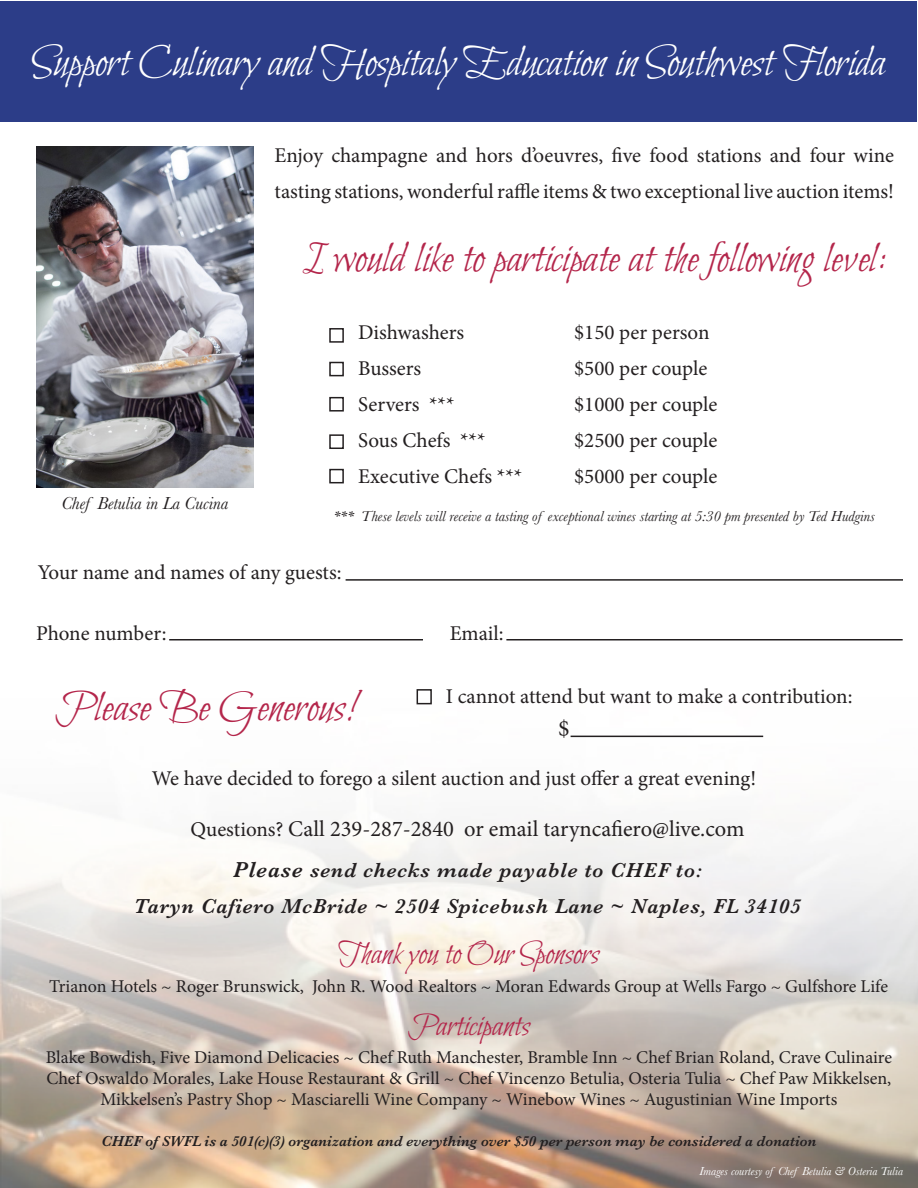
<style>
.page{position:relative;width:918px;height:1188px;background:#fff}
.page>*{position:absolute;margin:0;border:0;box-sizing:border-box;transform-origin:0 0}
.t1{font:45px "Bilbo Swash Caps";color:#b4264b}
.t2{font:45px "Bilbo Swash Caps";color:#fff}
.t3{font:33px "Bilbo Swash Caps";color:#b4264b}
.t4{font:24px "Minion Pro";color:#231f20}
.t5{font:22.5px "Minion Pro";color:#231f20}
.t6{font:21px/36px "Minion Pro";letter-spacing:-.005em;color:#231f20}
.t7{font:italic 600 21px "Baskerville";letter-spacing:.04em;color:#231f20}
.t8{font:18px/21px "Minion Pro";letter-spacing:-.005em;color:#231f20;text-align:center}
.t9{font:italic 18px "Baskerville";color:#231f20}
.t10{font:italic 15px "Baskerville";color:#231f20}
.t11{font:italic 600 15px "Baskerville";color:#231f20}
.t12{font:italic 12px "Baskerville";color:#fff}
.s1{font-size:21px}
.s2{font-size:22.5px}
</style>
<div class="page">
<img style="left:0;top:640px;width:918px;height:548px">
<div style="left:1px;top:1px;width:916px;height:121px;background:#2c3d88"></div>
<img style="left:36px;top:147px;width:218px;height:341px">
<div style="left:329px;top:328px;width:15px;height:15px;border:2px solid #231f20"></div>
<div style="left:329px;top:362px;width:15px;height:14px;border:2px solid #231f20"></div>
<div style="left:329px;top:397px;width:15px;height:15px;border:2px solid #231f20"></div>
<div style="left:329px;top:434px;width:15px;height:15px;border:2px solid #231f20"></div>
<div style="left:329px;top:469px;width:15px;height:14px;border:2px solid #231f20"></div>
<hr style="left:346px;top:579px;width:557px;height:2px;background:#231f20">
<hr style="left:571px;top:736px;width:192px;height:1px;background:#231f20">
<hr style="left:169px;top:639px;width:254px;height:1px;background:#231f20">
<hr style="left:506px;top:639px;width:397px;height:1px;background:#231f20">
<div style="left:417px;top:689px;width:15px;height:15px;border:2px solid #231f20"></div>
<p class="t2" style="left:33px;top:37px;width:854px">Support Culinary and Hospitaly Education in Southwest Florida</p>
<p class="t6" style="left:274px;top:138px;width:621px">Enjoy champagne and hors d’oeuvres, five food stations and four wine tasting stations, wonderful raffle items &amp; two exceptional live auction items!</p>
<p class="t9" style="left:61px;top:492px;width:169px">Chef Betulia in La Cucina</p>
<p class="t1" style="left:303px;top:233px;width:584px">I would like to participate at the following level:</p>
<p class="t6" style="left:358px;top:315px;width:107px">Dishwashers</p>
<p class="t6" style="left:574px;top:315px;width:137px">$150 per person</p>
<p class="t6" style="left:358px;top:351px;width:65px">Bussers</p>
<p class="t6" style="left:574px;top:351px;width:135px">$500 per couple</p>
<p class="t6" style="left:358px;top:387px;width:98px">Servers ***</p>
<p class="t6" style="left:574px;top:387px;width:145px">$1000 per couple</p>
<p class="t6" style="left:358px;top:423px;width:129px">Sous Chefs ***</p>
<p class="t6" style="left:574px;top:423px;width:145px">$2500 per couple</p>
<p class="t6" style="left:358px;top:459px;width:166px">Executive Chefs ***</p>
<p class="t6" style="left:574px;top:459px;width:145px">$5000 per couple</p>
<p class="t10" style="left:333px;top:507px;width:543px">*** These levels will receive a tasting of exceptional wines starting at 5:30 pm presented by Ted Hudgins</p>
<p class="t6" style="left:38px;top:555px;width:305px">Your name and names of any guests:</p>
<p class="t6" style="left:36px;top:615px;width:132px">Phone number:</p>
<p class="t6" style="left:450px;top:615px;width:55px">Email:</p>
<p class="t6" style="left:446px;top:678px;width:408px">I cannot attend but want to make a contribution:</p>
<p class="t1" style="left:55px;top:682px;width:300px">Please Be Generous!</p>
<p class="t4" style="left:558px;top:712px;width:13px">$</p>
<p class="t6" style="left:152px;top:760px;width:606px">We have decided to forego a silent auction and just offer a great evening!</p>
<p class="t5" style="left:191px;top:814px;width:556px"><span class="s1">Questions?</span> Call 239-287-2840 or email taryncafiero@live.com</p>
<p class="t7" style="left:233px;top:856px;width:470px"><span class="s2">Please</span> send checks made payable to CHEF to:</p>
<p class="t7" style="left:134px;top:892px;width:669px">Taryn Cafiero McBride ~ 2504 Spicebush Lane ~ Naples, FL 34105</p>
<p class="t3" style="left:338px;top:935px;width:262px">Thank you to Our Sponsors</p>
<p class="t8" style="left:49px;top:976px;width:840px">Trianon Hotels ~ Roger Brunswick, John R. Wood Realtors ~ Moran Edwards Group at Wells Fargo ~ Gulfshore Life</p>
<p class="t3" style="left:408px;top:1007px;width:123px">Participants</p>
<p class="t8" style="left:46px;top:1047px;width:848px">Blake Bowdish, Five Diamond Delicacies ~ Chef Ruth Manchester, Bramble Inn ~ Chef Brian Roland, Crave Culinaire<br>Chef Oswaldo Morales, Lake House Restaurant &amp; Grill ~ Chef Vincenzo Betulia, Osteria Tulia ~ Chef Paw Mikkelsen,<br>Mikkelsen’s Pastry Shop ~ Masciarelli Wine Company ~ Winebow Wines ~ Augustinian Wine Imports</p>
<p class="t11" style="left:102px;top:1131px;width:716px">CHEF of SWFL is a 501(c)(3) organization and everything over $50 per person may be considered a donation</p>
<p class="t12" style="left:699px;top:1163px;width:205px">Images courtesy of Chef Betulia &amp; Osteria Tulia</p>
</div>
